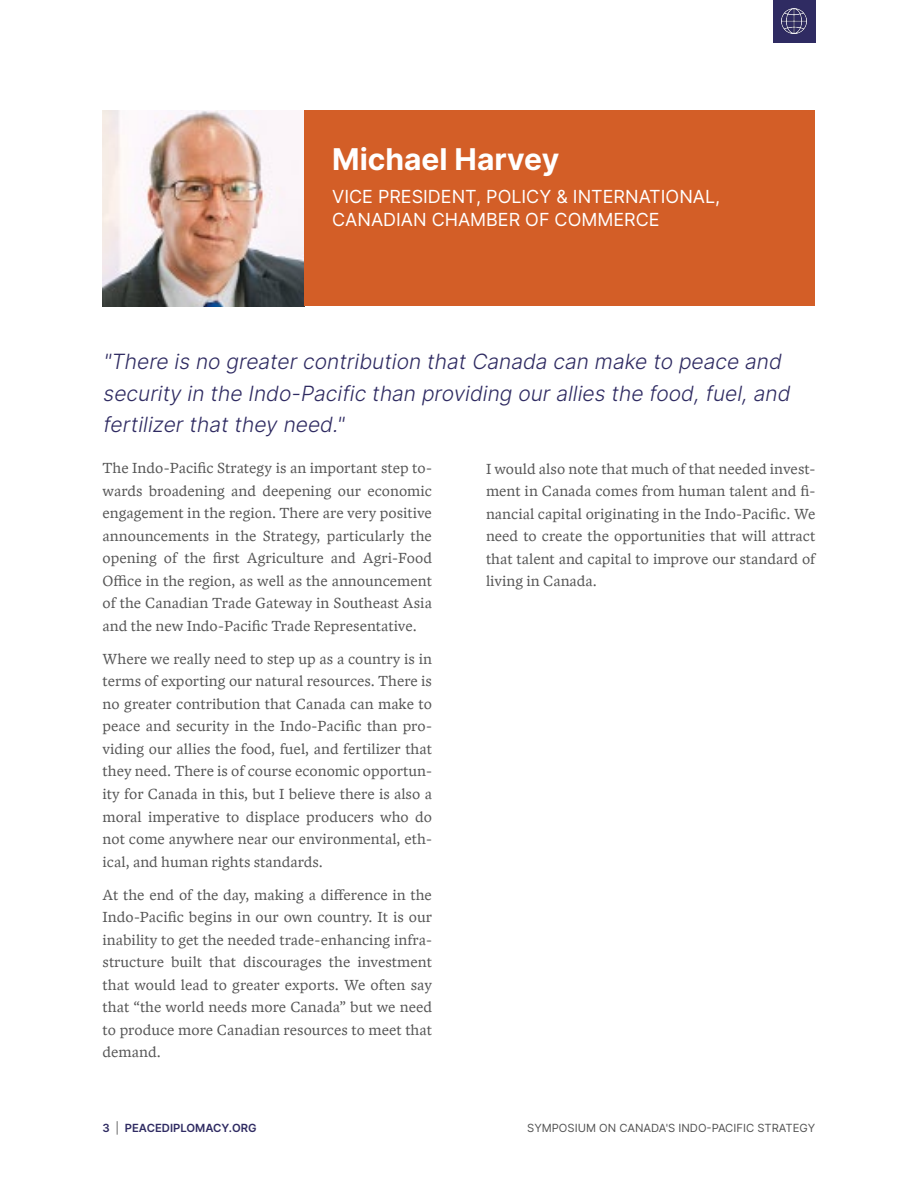
<style>
.page{position:relative;width:918px;height:1188px;background:#fff}
.page>*{position:absolute;margin:0;border:0;box-sizing:border-box;transform-origin:0 0}
.t1{font:700 30px "Inter";color:#fff}
.t2{font:italic 300 21px/31.5px "Inter";color:#2f2b62}
.t3{font:18px/22.5px "Inter";color:#fff}
.t4{font:15.75px/22.5px "Blanco";color:#545454;text-align:justify}
.t5{font:11.25px "Inter";color:#545454}
.t6{font:600 11.25px "Inter";color:#2f2b62}
.s1{font-weight:400;color:#545454}
</style>
<div class="page">
<div style="left:773px;top:0;width:42px;height:42px;background:#2f2b62"></div>
<img style="left:782px;top:9px;width:25px;height:25px">
<img style="left:103px;top:111px;width:201px;height:195px">
<div style="left:304px;top:111px;width:511px;height:195px;background:#d35e27"></div>
<h1 class="t1" style="left:332px;top:138px;width:229px">Michael Harvey</h1>
<p class="t3" style="left:332px;top:185px;width:389px">VICE PRESIDENT, POLICY &amp; INTERNATIONAL,<br>CANADIAN CHAMBER OF COMMERCE</p>
<h2 class="t2" style="left:103px;top:345px;width:694px">"There is no greatercontribution thatCanada can make to peace and security in the Indo-Pacific than providing ourallies the food,fuel,and fertilizerthatthey need."</h2>
<p class="t4" style="left:103px;top:456px;width:331px">The Indo-Pacific Strategy is an important step to&shy;wards broadening and deepening our economic engagement in the region. There are very positive announcements in the Strategy, particularly the opening of the first Agriculture and Agri-Food Office in the region, as well as the announcement of the Canadian Trade Gateway in Southeast Asia and the new Indo-Pacific Trade Representative.</p>
<p class="t4" style="left:103px;top:646px;width:331px">Where we really need to step up as a country is in terms of exporting our natural resources. There is no greater contribution that Canada can make to peace and security in the Indo-Pacific than pro&shy;viding our allies the food, fuel, and fertilizer that they need. There is of course economic opportun&shy;ity for Canada in this, but I believe there is also a moral imperative to displace producers who do not come anywhere near our environmental, eth&shy;ical, and human rights standards.</p>
<p class="t4" style="left:103px;top:882px;width:331px">At the end of the day, making a difference in the Indo-Pacific begins in our own country. It is our inability to get the needed trade-enhancing infra&shy;structure built that discourages the investment that would lead to greater exports. We often say that “the world needs more Canada” but we need to produce more Canadian resources to meet that demand.</p>
<p class="t4" style="left:486px;top:456px;width:331px">I would also note that much of that needed invest&shy;ment in Canada comes from human talent and fi&shy;nancial capital originating in the Indo-Pacific. We need to create the opportunities that will attract that talent and capital to improve our standard of living in Canada.</p>
<p class="t6" style="left:103px;top:1120px;width:155px">3 <span class="s1">|</span> PEACEDIPLOMACY.ORG</p>
<p class="t5" style="left:527px;top:1120px;width:290px">SYMPOSIUM ON CANADA'S INDO-PACIFIC STRATEGY</p>
</div>
